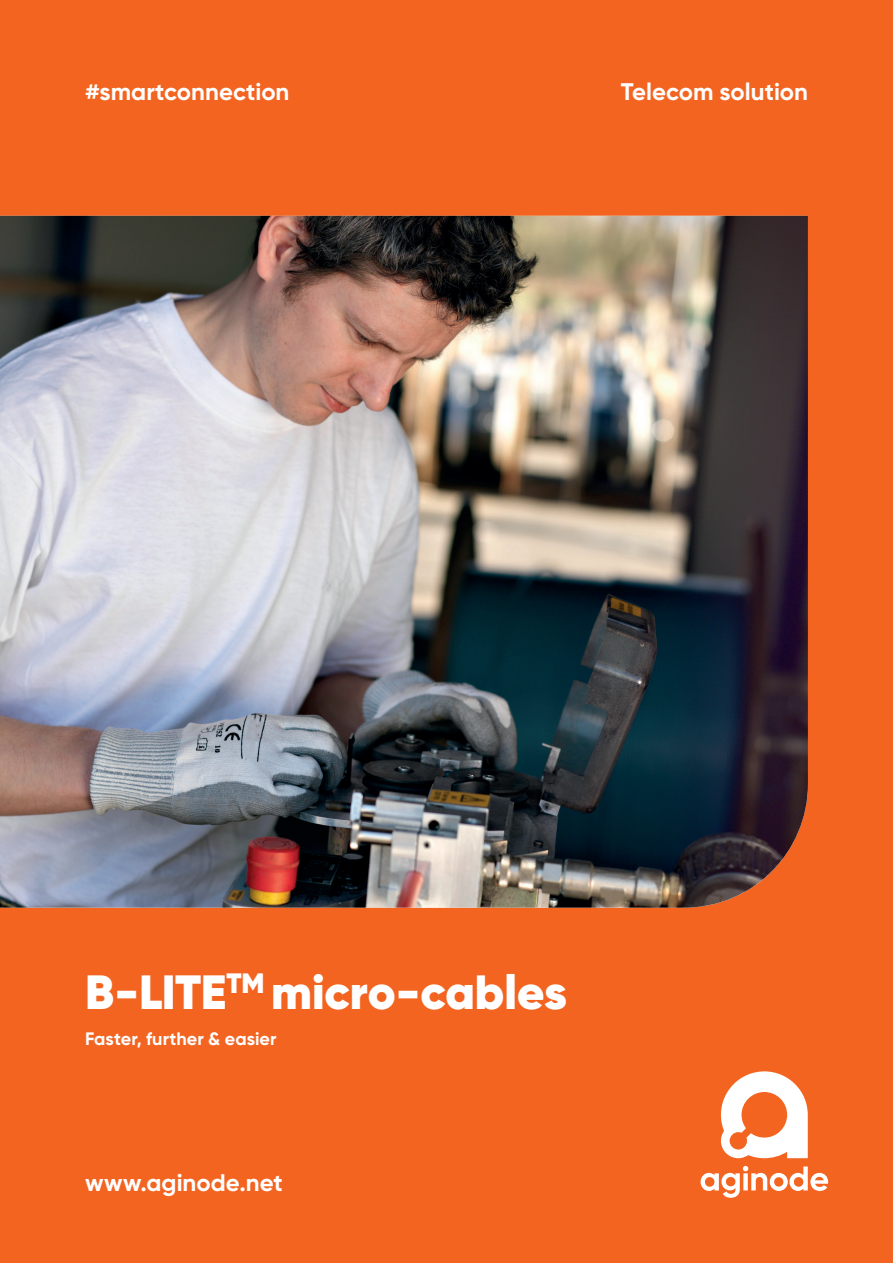
<style>
.page{position:relative;width:893px;height:1263px;background:#f36421}
.page>*{position:absolute;margin:0;border:0;box-sizing:border-box;transform-origin:0 0}
.t1{font:900 48px "Gilroy";letter-spacing:-.005em;color:#fff}
.t2{font:700 24px "Gilroy";color:#fff}
.t3{font:700 18px "Gilroy";letter-spacing:.005em;color:#fff}
</style>
<div class="page">
<svg style="left:721px;top:1071px;width:87px;height:87px"></svg>
<svg style="left:701px;top:1166px;width:127px;height:32px"></svg>
<img style="left:0;top:216px;width:808px;height:692px">
<p class="t2" style="left:85px;top:77px;width:206px">#smartconnection</p>
<p class="t2" style="left:621px;top:77px;width:189px">Telecom solution</p>
<h1 class="t1" style="left:85px;top:961px;width:483px">B-LITE<sup>TM</sup> micro-cables</h1>
<p class="t3" style="left:85px;top:1027px;width:193px">Faster, further &amp; easier</p>
<p class="t2" style="left:85px;top:1167px;width:199px">www.aginode.net</p>
</div>
